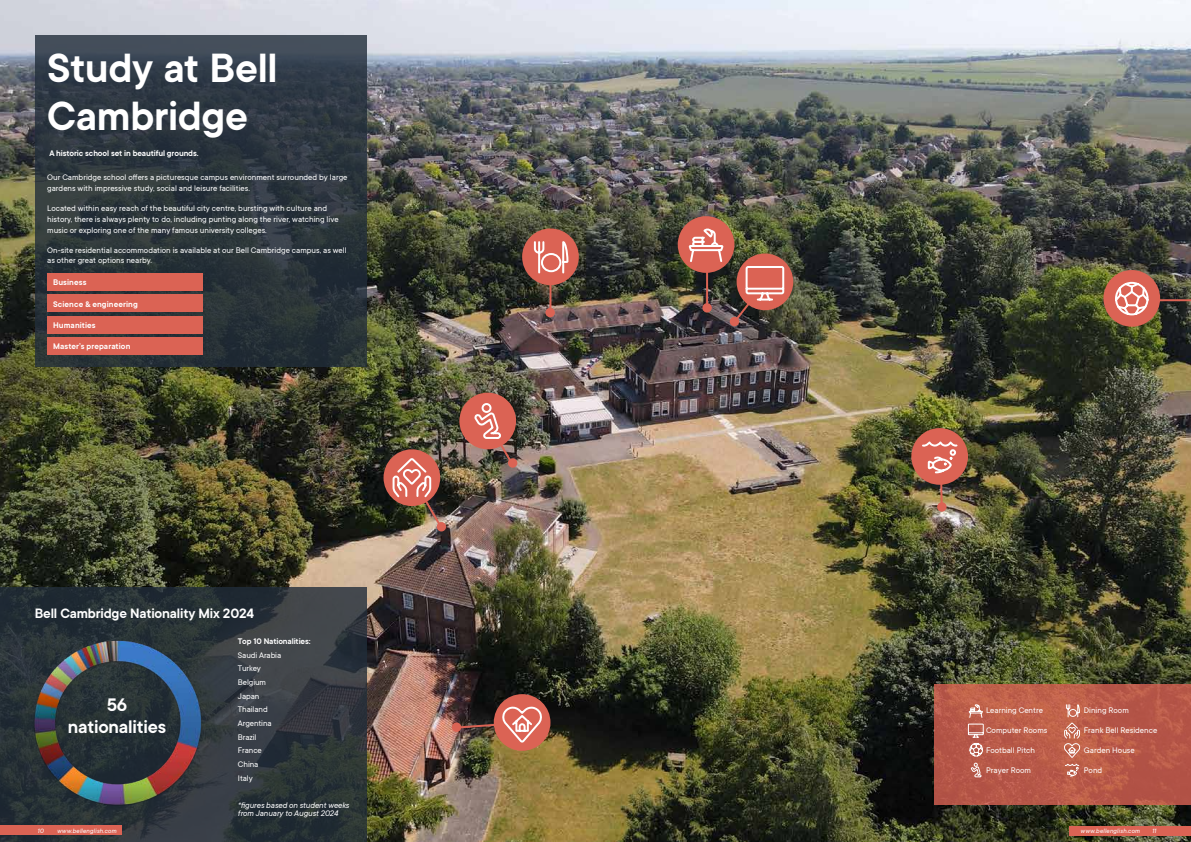
<style>
.page{position:relative;width:1191px;height:842px;background:#fff}
.page>*{position:absolute;margin:0;border:0;box-sizing:border-box;transform-origin:0 0}
.t1{font:600 45px/48px "TT Commons";letter-spacing:-.01em;color:#fff}
.t2{font:600 20px/21.7px "TT Commons";letter-spacing:-.01em;color:#fff;text-align:center}
.t3{font:600 15px "TT Commons";letter-spacing:-.01em;color:#fff}
.t4{font:9px/13.7px "TT Commons";color:#fff}
.t5{font:600 9px "TT Commons";letter-spacing:.005em;color:#fff}
.t6{font:italic 9px/8px "TT Commons";letter-spacing:-.01em;color:#fff}
.t7{font:italic 7px "TT Commons";letter-spacing:.015em;color:#fff}
</style>
<div class="page">
<img style="left:0;top:0;width:1191px;height:842px">
<svg style="left:35px;top:35px;width:331px;height:331px;background:#2e383f"></svg>
<svg style="left:0;top:586px;width:366px;height:256px;background:#2f363c"></svg>
<svg style="left:934px;top:684px;width:257px;height:120px;background:#b95a49"></svg>
<div style="left:47px;top:273px;width:156px;height:18px;background:#db6354"></div>
<div style="left:47px;top:294px;width:156px;height:18px;background:#db6354"></div>
<div style="left:47px;top:315px;width:156px;height:18px;background:#db6354"></div>
<div style="left:47px;top:337px;width:156px;height:18px;background:#db6354"></div>
<div style="left:0;top:826px;width:122px;height:9px;background:#db6354"></div>
<div style="left:1069px;top:827px;width:122px;height:9px;background:#db6354"></div>
<img style="left:29px;top:637px;width:176px;height:171px">
<div style="left:677px;top:216px;width:57px;height:57px;background:#db6354;border-radius:50%"></div>
<div style="left:736px;top:253px;width:57px;height:57px;background:#db6354;border-radius:50%"></div>
<div style="left:1103px;top:270px;width:57px;height:57px;background:#db6354;border-radius:50%"></div>
<div style="left:459px;top:393px;width:57px;height:56px;background:#db6354;border-radius:50%"></div>
<div style="left:522px;top:228px;width:57px;height:57px;background:#db6354;border-radius:50%"></div>
<div style="left:383px;top:449px;width:57px;height:57px;background:#db6354;border-radius:50%"></div>
<div style="left:494px;top:694px;width:56px;height:57px;background:#db6354;border-radius:50%"></div>
<div style="left:911px;top:428px;width:57px;height:57px;background:#db6354;border-radius:50%"></div>
<hr style="left:549px;top:257px;width:2px;height:55px;background:#db6354">
<hr style="left:706px;top:251px;width:2px;height:56px;background:#db6354">
<hr style="left:1146px;top:299px;width:45px;height:2px;background:#db6354">
<div style="left:452px;top:722px;width:9px;height:10px;background:#db6354;border-radius:50%"></div>
<div style="left:437px;top:522px;width:9px;height:9px;background:#db6354;border-radius:50%"></div>
<div style="left:508px;top:458px;width:9px;height:10px;background:#db6354;border-radius:50%"></div>
<div style="left:545px;top:308px;width:10px;height:9px;background:#db6354;border-radius:50%"></div>
<div style="left:702px;top:303px;width:10px;height:10px;background:#db6354;border-radius:50%"></div>
<svg style="left:729px;top:317px;width:10px;height:9px"></svg>
<div style="left:937px;top:502px;width:9px;height:10px;background:#db6354;border-radius:50%"></div>
<svg style="left:1115px;top:281px;width:34px;height:35px"></svg>
<svg style="left:533px;top:241px;width:36px;height:33px"></svg>
<svg style="left:732px;top:265px;width:53px;height:59px"></svg>
<svg style="left:688px;top:228px;width:36px;height:34px"></svg>
<svg style="left:472px;top:402px;width:42px;height:63px"></svg>
<svg style="left:920px;top:441px;width:39px;height:67px"></svg>
<img style="left:391px;top:456px;width:52px;height:73px">
<img style="left:454px;top:705px;width:90px;height:39px">
<svg style="left:968px;top:724px;width:15px;height:33px"></svg>
<svg style="left:968px;top:704px;width:15px;height:14px"></svg>
<svg style="left:970px;top:763px;width:11px;height:14px"></svg>
<svg style="left:1064px;top:704px;width:16px;height:73px"></svg>
<h1 class="t1" style="left:47px;top:44px;width:232px">Study at Bell<br>Cambridge</h1>
<p class="t5" style="left:49px;top:148px;width:151px">A historic school set in beautiful grounds.</p>
<p class="t4" style="left:47px;top:172px;width:302px;line-height:10.8px">Our Cambridge school offers a picturesque campus environment surrounded by large gardens with impressive study, social and leisure facilities.</p>
<p class="t4" style="left:47px;top:203px;width:293px;line-height:10.8px">Located within easy reach of the beautiful city centre, bursting with culture and history, there is always plenty to do, including punting along the river, watching live music or exploring one of the many famous university colleges.</p>
<p class="t4" style="left:47px;top:244px;width:301px;line-height:10.8px">On-site residential accommodation is available at our Bell Cambridge campus, as well as other great options nearby.</p>
<p class="t5" style="left:53px;top:277px;width:35px">Business</p>
<p class="t5" style="left:53px;top:299px;width:86px">Science &amp; engineering</p>
<p class="t5" style="left:53px;top:320px;width:44px">Humanities</p>
<p class="t5" style="left:53px;top:341px;width:79px">Master’s preparation</p>
<h3 class="t3" style="left:35px;top:605px;width:221px">Bell Cambridge Nationality Mix 2024</h3>
<p class="t5" style="left:238px;top:636px;width:74px">Top 10 Nationalities:</p>
<p class="t4" style="left:238px;top:648px;width:45px">Saudi Arabia<br>Turkey<br>Belgium<br>Japan<br>Thailand<br>Argentina<br>Brazil<br>France<br>China<br>Italy</p>
<p class="t6" style="left:238px;top:801px;width:113px">*figures based on student weeks from January to August 2024</p>
<h2 class="t2" style="left:68px;top:694px;width:100px">56 nationalities</h2>
<p class="t4" style="left:986px;top:703px;width:58px">Learning Centre</p>
<p class="t4" style="left:986px;top:723px;width:63px">Computer Rooms</p>
<p class="t4" style="left:986px;top:743px;width:50px">Football Pitch</p>
<p class="t4" style="left:986px;top:763px;width:46px">Prayer Room</p>
<p class="t4" style="left:1084px;top:703px;width:46px">Dining Room</p>
<p class="t4" style="left:1084px;top:723px;width:75px">Frank Bell Residence</p>
<p class="t4" style="left:1084px;top:743px;width:52px">Garden House</p>
<p class="t4" style="left:1084px;top:763px;width:20px">Pond</p>
<p class="t7" style="left:37px;top:827px;width:8px">10</p>
<p class="t7" style="left:57px;top:827px;width:61px">www.bellenglish.com</p>
<p class="t7" style="left:1080px;top:827px;width:61px">www.bellenglish.com</p>
<p class="t7" style="left:1152px;top:827px;width:6px">11</p>
</div>
